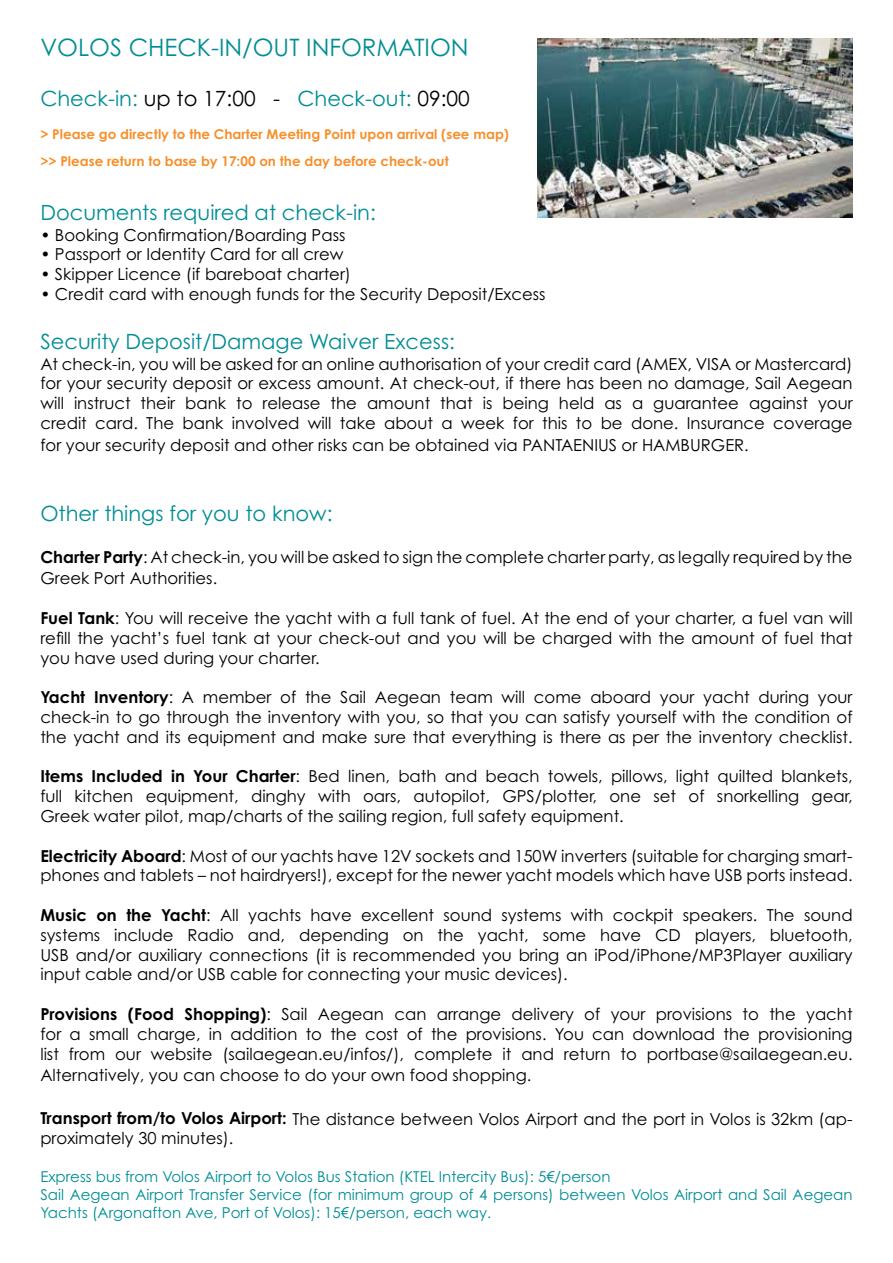
<style>
.page{position:relative;width:893px;height:1263px;background:#fff}
.page>*{position:absolute;margin:0;border:0;box-sizing:border-box;transform-origin:0 0}
.t1{font:24px "Century Gothic Pro";color:#008e95}
.t2{font:21px "Century Gothic Pro";color:#008e95}
.t3{font:16.5px/19.8px "Century Gothic Pro";color:#000;text-align:justify}
.t4{font:15px/18px "Century Gothic Pro";color:#008e95}
.t5{font:700 13.5px/27px "Century Gothic Pro";color:#f78f2a}
.s1{color:#000}
.s2{font-weight:700}
</style>
<div class="page">
<img style="left:537px;top:38px;width:316px;height:179px">
<h1 class="t1" style="left:40px;top:33px;width:430px">VOLOS CHECK-IN/OUT INFORMATION</h1>
<p class="t2" style="left:40px;top:86px;width:431px">Check-in: <span class="s1">up to 17:00 -</span> Check-out: <span class="s1">09:00</span></p>
<p class="t5" style="left:40px;top:120px;width:470px">&gt; Please go directly to the Charter Meeting Point upon arrival (see map) &gt;&gt; Please return to base by 17:00 on the day before check-out</p>
<p class="t2" style="left:40px;top:199px;width:337px">Documents required at check-in:</p>
<p class="t3" style="left:40px;top:224px;width:307px">• Booking Confirmation/Boarding Pass</p>
<p class="t3" style="left:40px;top:244px;width:305px">• Passport or Identity Card for all crew</p>
<p class="t3" style="left:40px;top:264px;width:312px">• Skipper Licence (if bareboat charter)</p>
<p class="t3" style="left:40px;top:284px;width:507px">• Credit card with enough funds for the Security Deposit/Excess</p>
<p class="t2" style="left:40px;top:328px;width:416px">Security Deposit/Damage Waiver Excess:</p>
<p class="t3" style="left:40px;top:353px;width:814px">At check-in, you will be asked for an online authorisation of your credit card (AMEX, VISA or Mastercard) for your security deposit or excess amount. At check-out, if there has been no damage, Sail Aegean will instruct their bank to release the amount that is being held as a guarantee against your credit card. The bank involved will take about a week for this to be done. Insurance coverage</p>
<p class="t3" style="left:40px;top:434px;width:710px">for your security deposit and other risks can be obtained via PANTAENIUS or HAMBURGER.</p>
<p class="t2" style="left:40px;top:500px;width:294px">Other things for you to know:</p>
<p class="t3" style="left:40px;top:546px;width:814px;line-height:21.6px"><span class="s2">Charter Party</span>: At check-in, you will be asked to sign the complete charter party, as legally required by the<br>Greek Port Authorities.</p>
<p class="t3" style="left:40px;top:608px;width:814px"><span class="s2">Fuel Tank</span>: You will receive the yacht with a full tank of fuel. At the end of your charter, a fuel van will refill the yacht’s fuel tank at your check-out and you will be charged with the amount of fuel that you have used during your charter.</p>
<p class="t3" style="left:40px;top:687px;width:814px"><span class="s2">Yacht Inventory</span>: A member of the Sail Aegean team will come aboard your yacht during your check-in to go through the inventory with you, so that you can satisfy yourself with the condition of the yacht and its equipment and make sure that everything is there as per the inventory checklist.</p>
<p class="t3" style="left:40px;top:766px;width:814px"><span class="s2">Items Included in Your Charter</span>: Bed linen, bath and beach towels, pillows, light quilted blankets, full kitchen equipment, dinghy with oars, autopilot, GPS/plotter, one set of snorkelling gear, Greek water pilot, map/charts of the sailing region, full safety equipment.</p>
<p class="t3" style="left:40px;top:845px;width:814px"><span class="s2">Electricity Aboard</span>: Most of our yachts have 12V sockets and 150W inverters (suitable for charging smart&shy;phones and tablets – not hairdryers!), except for the newer yacht models which have USB ports instead.</p>
<p class="t3" style="left:40px;top:905px;width:814px"><span class="s2">Music on the Yacht</span>: All yachts have excellent sound systems with cockpit speakers. The sound systems include Radio and, depending on the yacht, some have CD players, bluetooth, USB and/or auxiliary connections (it is recommended you bring an iPod/iPhone/MP3Player auxiliary input cable and/or USB cable for connecting your music devices).</p>
<p class="t3" style="left:40px;top:1004px;width:814px"><span class="s2">Provisions (Food Shopping)</span>: Sail Aegean can arrange delivery of your provisions to the yacht for a small charge, in addition to the cost of the provisions. You can download the provisioning list from our website (sailaegean.eu/infos/), complete it and return to portbase@sailaegean.eu.</p>
<p class="t3" style="left:40px;top:1065px;width:492px">Alternatively, you can choose to do your own food shopping.</p>
<p class="t3" style="left:40px;top:1108px;width:814px"><span class="s2">Transport from/to Volos Airport:</span> The distance between Volos Airport and the port in Volos is 32km (ap&shy;proximately 30 minutes).</p>
<p class="t4" style="left:40px;top:1167px;width:814px">Express bus from Volos Airport to Volos Bus Station (KTEL Intercity Bus): 5€/person<br>Sail Aegean Airport Transfer Service (for minimum group of 4 persons) between Volos Airport and Sail Aegean<br>Yachts (Argonafton Ave, Port of Volos): 15€/person, each way.</p>
</div>
